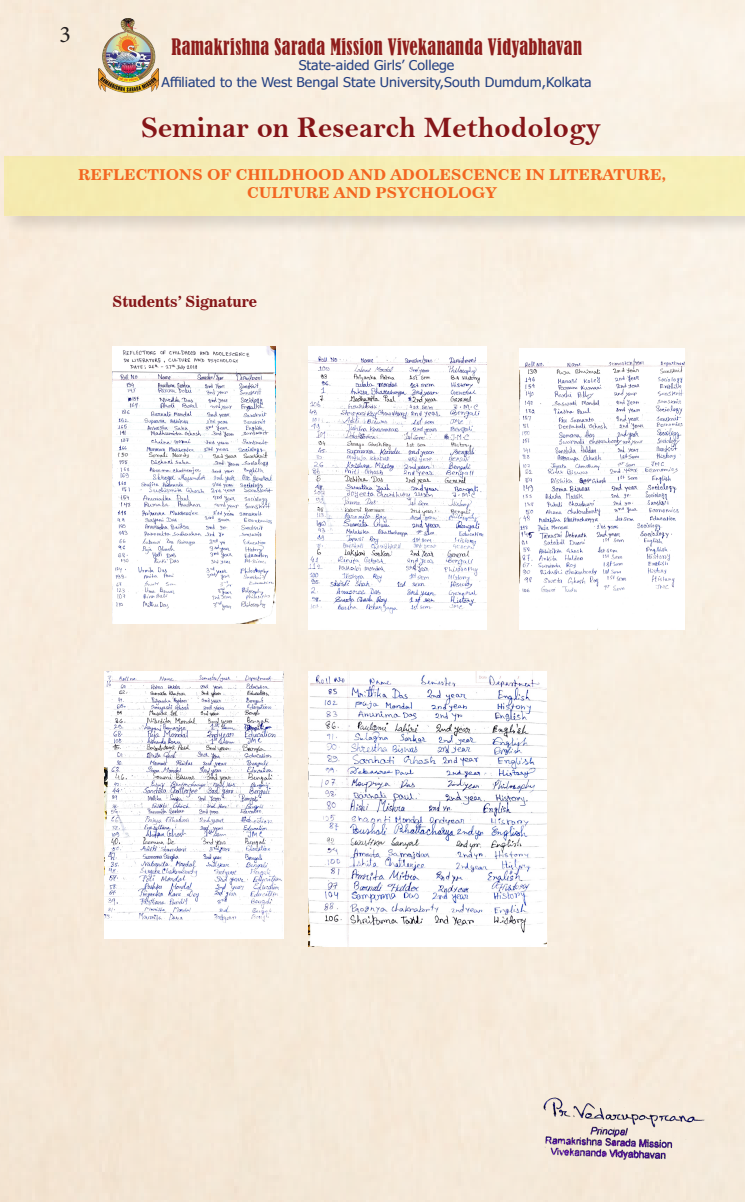
<style>
.page{position:relative;width:745px;height:1202px;background:#fff}
.page>*{position:absolute;margin:0;border:0;box-sizing:border-box;transform-origin:0 0}
.category{font:30px "Bell MT Bold";color:#851518}
.t1{font:23.75px "Minion Pro";color:#231f20}
.t2{font:condensed 21.25px "Bernard";letter-spacing:.02em;color:#8e1d1c;scale:.86 1}
.heading{font:15px/18px "News 701 BT Bold A";color:#f36621;text-align:center}
.index_heading{font:15px "News 706 BT Bold C";color:#851518}
.t3{font:13.38px/17.4px "Tahoma";color:#254183;text-align:center;scale:1.05 1}
</style>
<div class="page">
<img style="left:0;top:0;width:744px;height:1201px">
<div style="left:2px;top:154px;width:742px;height:82px;background:#231f20;opacity:.6"></div>
<div style="left:5px;top:157px;width:739px;height:59px;background:#f6eeb5"></div>
<img style="left:98px;top:19px;width:60px;height:73px">
<img style="left:533px;top:1095px;width:176px;height:76px">
<img style="left:112px;top:346px;width:163px;height:277px">
<img style="left:308px;top:346px;width:178px;height:283px">
<img style="left:519px;top:348px;width:165px;height:281px">
<img style="left:104px;top:671px;width:179px;height:267px">
<img style="left:308px;top:671px;width:238px;height:275px">
<h2 class="t1" style="left:59px;top:18px;width:13px">3</h2>
<h3 class="t2" style="left:171px;top:34px;width:478px">Ramakrishna Sarada Mission Vivekananda Vidyabhavan</h3>
<p class="t3" style="left:161px;top:57px;width:411px">State-aided Girls’ College<br>Affiliated to the West Bengal State University,South Dumdum,Kolkata</p>
<p class="category" style="left:141px;top:109px;width:461px">Seminar on Research Methodology</p>
<p class="heading" style="left:78px;top:165px;width:589px">REFLECTIONS OF CHILDHOOD AND ADOLESCENCE IN LITERATURE,<br>CULTURE AND PSYCHOLOGY</p>
<p class="index_heading" style="left:112px;top:292px;width:146px">Students’ Signature</p>
</div>
